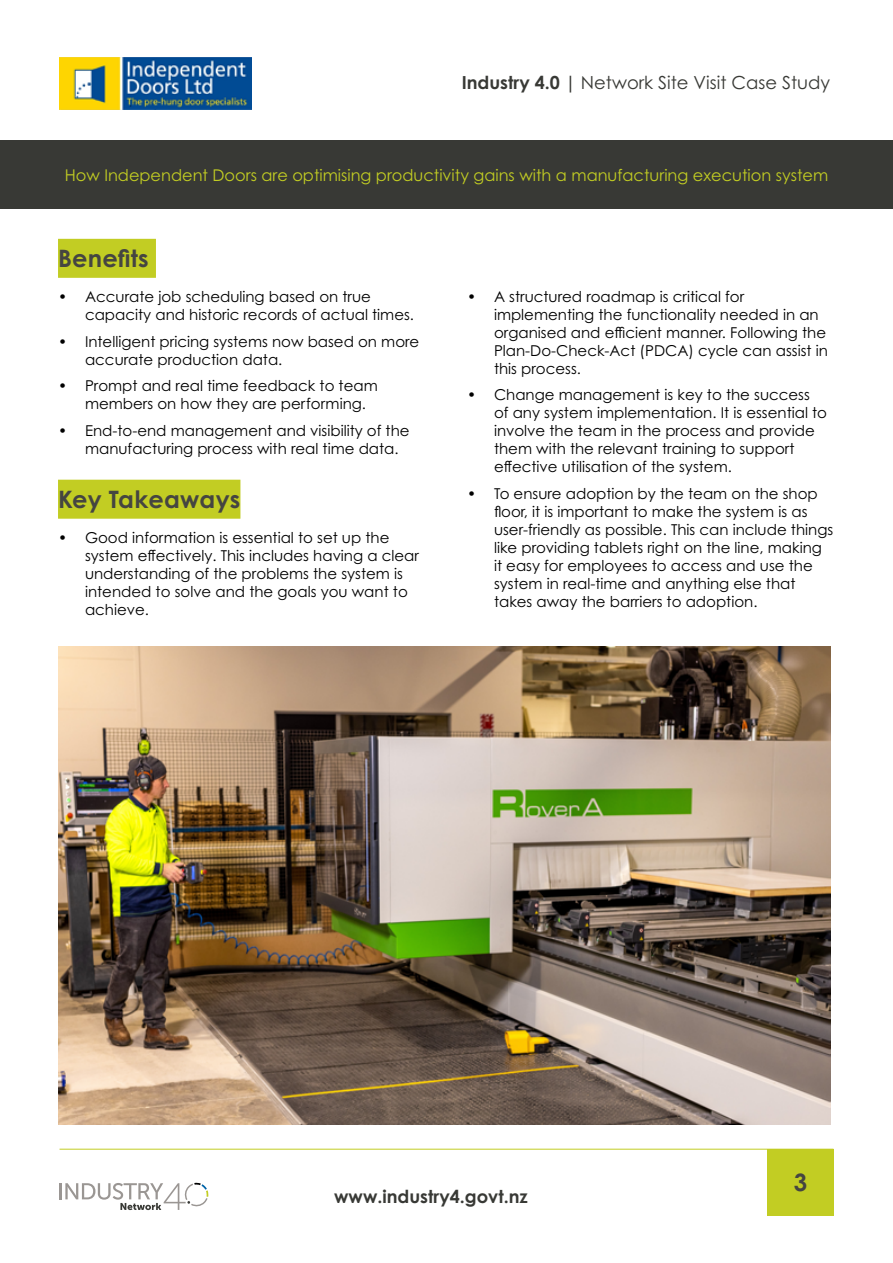
<style>
.page{position:relative;width:893px;height:1263px;background:#fff}
.page>*{position:absolute;margin:0;border:0;box-sizing:border-box;transform-origin:0 0}
.t1{font:700 24px "Century Gothic Pro";letter-spacing:.01em;color:#454541}
.t2{font:18px "Century Gothic Pro";color:#383935}
.t3{font:700 18px "Century Gothic Pro";color:#383935}
.t4{font:16.2px "Century Gothic Pro";color:#c2cd23}
.t5{font:15px/18px "Century Gothic Pro";color:#000}
.s1{font-weight:700}
</style>
<div class="page">
<hr style="left:60px;top:1149px;width:773px;height:1px;background:#c2cd23">
<div style="left:767px;top:1149px;width:66px;height:66px;background:#c2cd23"></div>
<svg style="left:60px;top:1182px;width:149px;height:28px"></svg>
<div style="left:58px;top:239px;width:98px;height:39px;background:#c2cd23"></div>
<div style="left:58px;top:480px;width:182px;height:39px;background:#c2cd23"></div>
<img style="left:60px;top:57px;width:192px;height:52px">
<img style="left:58px;top:646px;width:772px;height:478px">
<div style="left:0;top:141px;width:893px;height:68px;background:#383935"></div>
<p class="t2" style="left:462px;top:72px;width:370px"><span class="s1">Industry 4.0 |</span> Network Site Visit Case Study</p>
<p class="t4" style="left:65px;top:165px;width:765px">How Independent Doors are optimising productivity gains with a manufacturing execution system</p>
<h1 class="t1" style="left:58px;top:244px;width:92px">Benefits</h1>
<p class="t5" style="left:85px;top:288px;width:331px;text-indent:-27px">• Accurate job scheduling based on true capacity and historic records of actual times.</p>
<p class="t5" style="left:85px;top:332px;width:336px;text-indent:-27px">• Intelligent pricing systems now based on more accurate production data.</p>
<p class="t5" style="left:85px;top:377px;width:294px;text-indent:-27px">• Prompt and real time feedback to team members on how they are performing.</p>
<p class="t5" style="left:85px;top:421px;width:326px;text-indent:-27px">• End-to-end management and visibility of the manufacturing process with real time data.</p>
<h1 class="t1" style="left:58px;top:484px;width:184px">Key Takeaways</h1>
<p class="t5" style="left:85px;top:529px;width:335px;text-indent:-27px">• Good information is essential to set up the system effectively. This includes having a clear understanding of the problems the system is intended to solve and the goals you want to achieve.</p>
<p class="t5" style="left:494px;top:287px;width:335px;text-indent:-27px">• A structured roadmap is critical for implementing the functionality needed in an organised and efficient manner. Following the Plan-Do-Check-Act (PDCA) cycle can assist in this process.</p>
<p class="t5" style="left:494px;top:386px;width:335px;text-indent:-27px">• Change management is key to the success of any system implementation. It is essential to involve the team in the process and provide them with the relevant training to support effective utilisation of the system.</p>
<p class="t5" style="left:494px;top:484px;width:341px;text-indent:-27px">• To ensure adoption by the team on the shop floor, it is important to make the system is as user-friendly as possible. This can include things like providing tablets right on the line, making it easy for employees to access and use the system in real-time and anything else that takes away the barriers to adoption.</p>
<p class="t3" style="left:334px;top:1185px;width:195px">www.industry4.govt.nz</p>
<h1 class="t1" style="left:794px;top:1168px;width:15px">3</h1>
</div>
